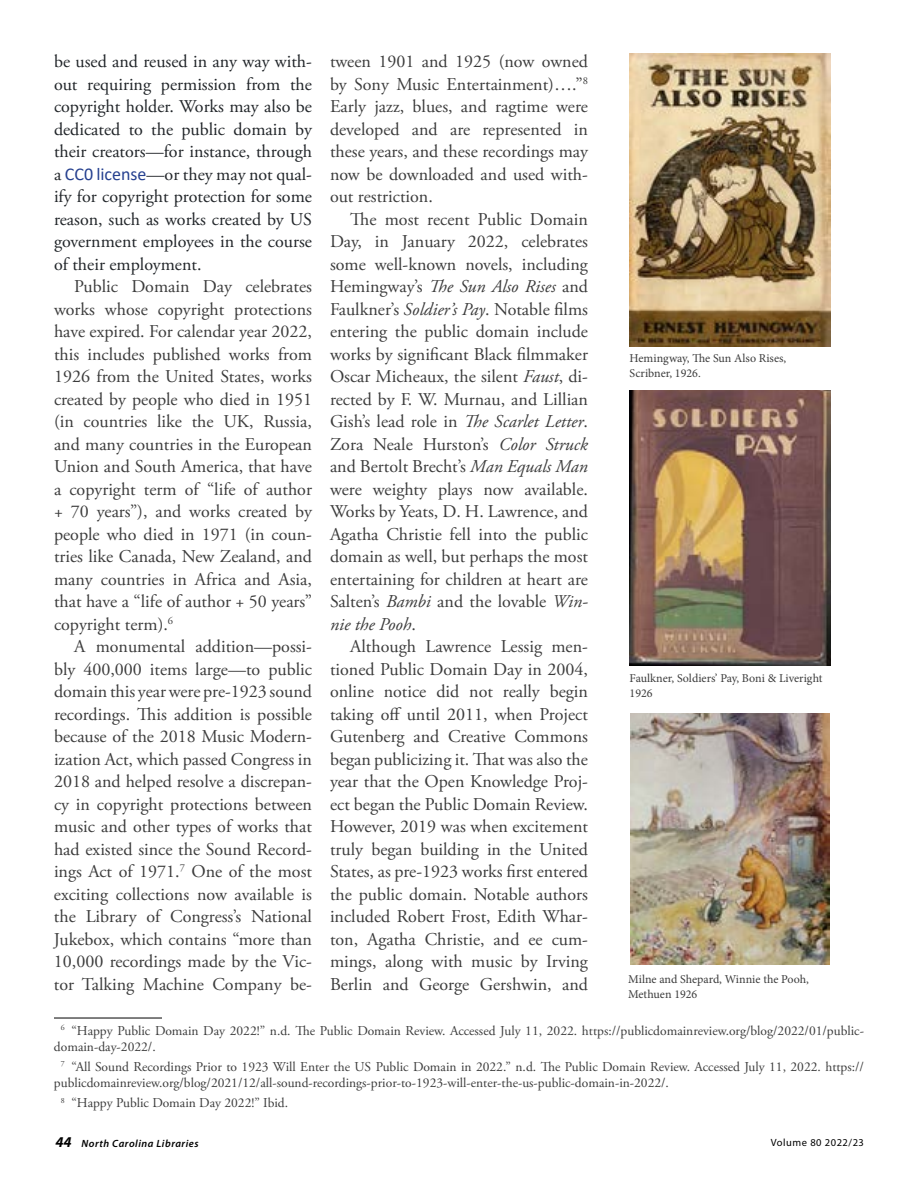
<style>
.page{position:relative;width:918px;height:1188px;background:#fff}
.page>*{position:absolute;margin:0;border:0;box-sizing:border-box;transform-origin:0 0}
.t1{font:18px/22.5px "Adobe Garamond Pro";color:#3c3c3c;text-align:justify}
.t2{font:18px/22.5px "Adobe Garamond Pro";color:#212529;text-align:justify}
.t3{font:13.5px/16.5px "Adobe Garamond Pro";color:#3c3c3c}
.t4{font:12px/15px "Minion Pro";color:#3c3c3c}
.t5{font:italic 600 10.5px "Myriad Pro";letter-spacing:.05em;color:#000}
.t6{font:10.5px "Myriad Pro";letter-spacing:.05em;color:#000}
.s1{font-family:"Calibri";color:#25408f}
.s2{font-style:italic}
.s3{font-weight:700;font-size:15px}
</style>
<div class="page">
<hr style="left:54px;top:1018px;width:108px;height:1px;background:#000">
<img style="left:630px;top:391px;width:201px;height:275px">
<img style="left:630px;top:54px;width:201px;height:292px">
<img style="left:631px;top:714px;width:199px;height:250px">
<p class="t2" style="left:54px;top:51px;width:260px">be used and reused in any way with&shy;out requiring permission from the copyright holder. Works may also be dedicated to the public domain by their creators—for instance, through a <span class="s1">CC0 license</span>—or they may not qual&shy;ify for copyright protection for some reason, such as works created by US government employees in the course of their employment.</p>
<p class="t1" style="left:54px;top:276px;width:260px;text-indent:20px">Public Domain Day celebrates works whose copyright protections have expired. For calendar year 2022, this includes published works from 1926 from the United States, works created by people who died in 1951 (in countries like the UK, Russia, and many countries in the European Union and South America, that have a copyright term of “life of author + 70 years”), and works created by people who died in 1971 (in coun&shy;tries like Canada, New Zealand, and many countries in Africa and Asia, that have a “life of author + 50 years” copyright term).<sup>6</sup></p>
<p class="t1" style="left:54px;top:636px;width:260px;text-indent:20px">A monumental addition—possi&shy;bly 400,000 items large—to public domain this year were pre-1923 sound recordings. This addition is possible because of the 2018 Music Modern&shy;ization Act, which passed Congress in 2018 and helped resolve a discrepan&shy;cy in copyright protections between music and other types of works that had existed since the Sound Record&shy;ings Act of 1971.<sup>7</sup> One of the most exciting collections now available is the Library of Congress’s National Jukebox, which contains “more than 10,000 recordings made by the Vic&shy;tor Talking Machine Company be-</p>
<p class="t3" style="left:54px;top:1022px;width:812px;text-indent:7px"><sup>6</sup> “Happy Public Domain Day 2022!” n.d. The Public Domain Review. Accessed July 11, 2022. https://publicdomainreview.org/blog/2022/01/public&shy;domain-day-2022/.</p>
<p class="t3" style="left:54px;top:1059px;width:812px;text-indent:7px"><sup>7</sup> “All Sound Recordings Prior to 1923 Will Enter the US Public Domain in 2022.” n.d. The Public Domain Review. Accessed July 11, 2022. https:// publicdomainreview.org/blog/2021/12/all-sound-recordings-prior-to-1923-will-enter-the-us-public-domain-in-2022/.</p>
<p class="t3" style="left:61px;top:1095px;width:229px"><sup>8</sup> “Happy Public Domain Day 2022!” Ibid.</p>
<p class="t1" style="left:330px;top:51px;width:260px">tween 1901 and 1925 (now owned by Sony Music Entertainment)….”<sup>8<br></sup>Early jazz, blues, and ragtime were developed and are represented in these years, and these recordings may now be downloaded and used with&shy;out restriction.</p>
<p class="t1" style="left:330px;top:208px;width:260px;text-indent:20px">The most recent Public Domain Day, in January 2022, celebrates some well-known novels, including Hemingway’s <span class="s2">The Sun Also Rises</span> and Faulkner’s <span class="s2">Soldier’s Pay</span>. Notable films entering the public domain include works by significant Black filmmaker Oscar Micheaux, the silent <span class="s2">Faust</span>, di&shy;rected by F. W. Murnau, and Lillian Gish’s lead role in <span class="s2">The Scarlet Letter</span>.<br>Zora Neale Hurston’s <span class="s2">Color Struck </span>and Bertolt Brecht’s <span class="s2">Man Equals Man </span>were weighty plays now available.<br>Works by Yeats, D. H. Lawrence, and Agatha Christie fell into the public domain as well, but perhaps the most entertaining for children at heart are Salten’s <span class="s2">Bambi</span> and the lovable <span class="s2">Win&shy;nie the Pooh</span>.</p>
<p class="t1" style="left:330px;top:636px;width:260px;text-indent:20px">Although Lawrence Lessig men&shy;tioned Public Domain Day in 2004, online notice did not really begin taking off until 2011, when Project Gutenberg and Creative Commons began publicizing it. That was also the year that the Open Knowledge Proj&shy;ect began the Public Domain Review.<br>However, 2019 was when excitement truly began building in the United States, as pre-1923 works first entered the public domain. Notable authors included Robert Frost, Edith Whar&shy;ton, Agatha Christie, and ee cum&shy;mings, along with music by Irving Berlin and George Gershwin, and</p>
<p class="t4" style="left:630px;top:350px;width:158px">Hemingway, The Sun Also Rises,<br>Scribner, 1926.</p>
<p class="t4" style="left:630px;top:671px;width:194px">Faulkner, Soldiers’ Pay, Boni &amp; Liveright<br>1926</p>
<p class="t4" style="left:628px;top:972px;width:182px">Milne and Shepard, Winnie the Pooh,<br>Methuen 1926</p>
<p class="t5" style="left:56px;top:1136px;width:145px"><span class="s3">44</span> North Carolina Libraries</p>
<p class="t6" style="left:771px;top:1136px;width:95px">Volume 80 2022/23</p>
</div>
